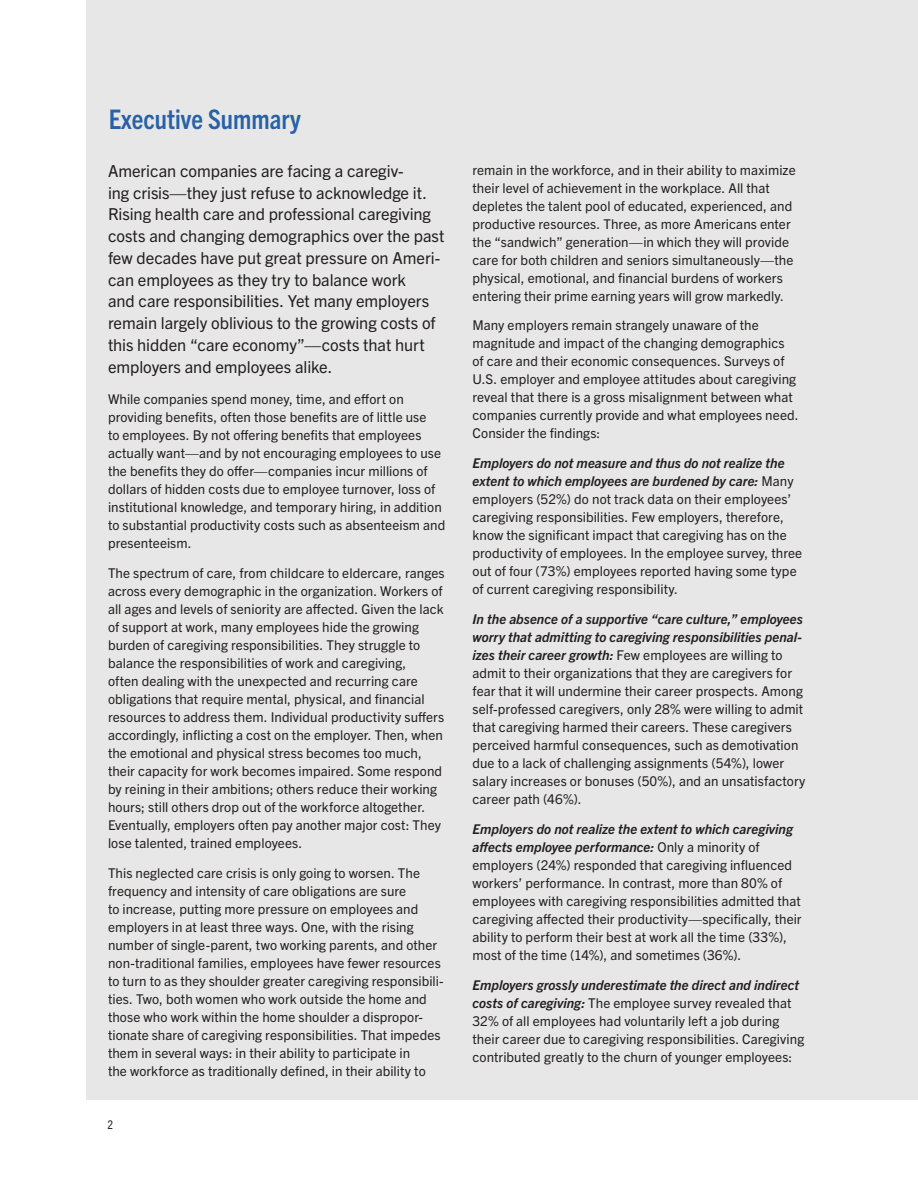
<style>
.page{position:relative;width:918px;height:1188px;background:#fff}
.page>*{position:absolute;margin:0;border:0;box-sizing:border-box;transform-origin:0 0}
.t1{font:700 condensed 27px "Trade Gothic Next LT Pro";color:#2861a6}
.t2{font:16.5px/21.8px "Trade Gothic Next LT Pro";letter-spacing:-.005em;color:#231f20}
.t3{font:13.5px/18px "Trade Gothic Next LT Pro";letter-spacing:.005em;color:#231f20}
.t4{font:condensed 12px "Trade Gothic Next LT Pro";color:#231f20}
.s1{font-weight:700;font-style:italic}
</style>
<div class="page">
<div style="left:86px;top:0;width:832px;height:1099px;background:#e6e7e6"></div>
<p class="t1" style="left:109px;top:101px;width:193px">Executive Summary</p>
<p class="t2" style="left:108px;top:159px;width:338px">American companies are facing a caregiv-<br>ing crisis—they just refuse to acknowledge it.<br>Rising health care and professional caregiving costs and changing demographics over the past few decades have put great pressure on Ameri&shy;can employees as they try to balance work<br>and care responsibilities. Yet many employers remain largely oblivious to the growing costs of this hidden “care economy”—costs that hurt employers and employees alike.</p>
<p class="t3" style="left:108px;top:389px;width:339px">While companies spend money, time, and effort on providing benefits, often those benefits are of little use<br>to employees. By not offering benefits that employees actually want—and by not encouraging employees to use the benefits they do offer—companies incur millions of dollars of hidden costs due to employee turnover, loss of institutional knowledge, and temporary hiring, in addition to substantial productivity costs such as absenteeism and presenteeism.</p>
<p class="t3" style="left:108px;top:563px;width:338px">The spectrum of care, from childcare to eldercare, ranges across every demographic in the organization. Workers of all ages and levels of seniority are affected. Given the lack of support at work, many employees hide the growing burden of caregiving responsibilities. They struggle to balance the responsibilities of work and caregiving,<br>often dealing with the unexpected and recurring care obligations that require mental, physical, and financial resources to address them. Individual productivity suffers accordingly, inflicting a cost on the employer. Then, when the emotional and physical stress becomes too much, their capacity for work becomes impaired. Some respond by reining in their ambitions; others reduce their working hours; still others drop out of the workforce altogether.<br>Eventually, employers often pay another major cost: They lose talented, trained employees.</p>
<p class="t3" style="left:108px;top:863px;width:337px">This neglected care crisis is only going to worsen. The frequency and intensity of care obligations are sure<br>to increase, putting more pressure on employees and employers in at least three ways. One, with the rising number of single-parent, two working parents, and other non-traditional families, employees have fewer resources to turn to as they shoulder greater caregiving responsibili&shy;ties. Two, both women who work outside the home and those who work within the home shoulder a dispropor&shy;tionate share of caregiving responsibilities. That impedes them in several ways: in their ability to participate in<br>the workforce as traditionally defined, in their ability to</p>
<p class="t4" style="left:108px;top:1117px;width:7px">2</p>
<p class="t3" style="left:472px;top:160px;width:325px">remain in the workforce, and in their ability to maximize their level of achievement in the workplace. All that depletes the talent pool of educated, experienced, and productive resources. Three, as more Americans enter the “sandwich” generation—in which they will provide care for both children and seniors simultaneously—the physical, emotional, and financial burdens of workers entering their prime earning years will grow markedly.</p>
<p class="t3" style="left:472px;top:316px;width:328px">Many employers remain strangely unaware of the magnitude and impact of the changing demographics of care and their economic consequences. Surveys of U.S. employer and employee attitudes about caregiving reveal that there is a gross misalignment between what companies currently provide and what employees need.<br>Consider the findings:</p>
<p class="t3" style="left:472px;top:454px;width:331px"><span class="s1">Employers do not measure and thus do not realize the extent to which employees are burdened by care:</span> Many employers (52%) do not track data on their employees’ caregiving responsibilities. Few employers, therefore, know the significant impact that caregiving has on the productivity of employees. In the employee survey, three out of four (73%) employees reported having some type of current caregiving responsibility.</p>
<p class="t3" style="left:472px;top:609px;width:334px"><span class="s1">In the absence of a supportive “care culture,” employees worry that admitting to caregiving responsibilities penal&shy;izes their career growth:</span> Few employees are willing to admit to their organizations that they are caregivers for fear that it will undermine their career prospects. Among self-professed caregivers, only 28% were willing to admit that caregiving harmed their careers. These caregivers perceived harmful consequences, such as demotivation due to a lack of challenging assignments (54%), lower salary increases or bonuses (50%), and an unsatisfactory career path (46%).</p>
<p class="t3" style="left:472px;top:819px;width:331px"><span class="s1">Employers do not realize the extent to which caregiving affects employee performance:</span> Only a minority of employers (24%) responded that caregiving influenced workers’ performance. In contrast, more than 80% of employees with caregiving responsibilities admitted that caregiving affected their productivity—specifically, their ability to perform their best at work all the time (33%), most of the time (14%), and sometimes (36%).</p>
<p class="t3" style="left:472px;top:975px;width:333px"><span class="s1">Employers grossly underestimate the direct and indirect costs of caregiving:</span> The employee survey revealed that 32% of all employees had voluntarily left a job during their career due to caregiving responsibilities. Caregiving contributed greatly to the churn of younger employees:</p>
</div>
